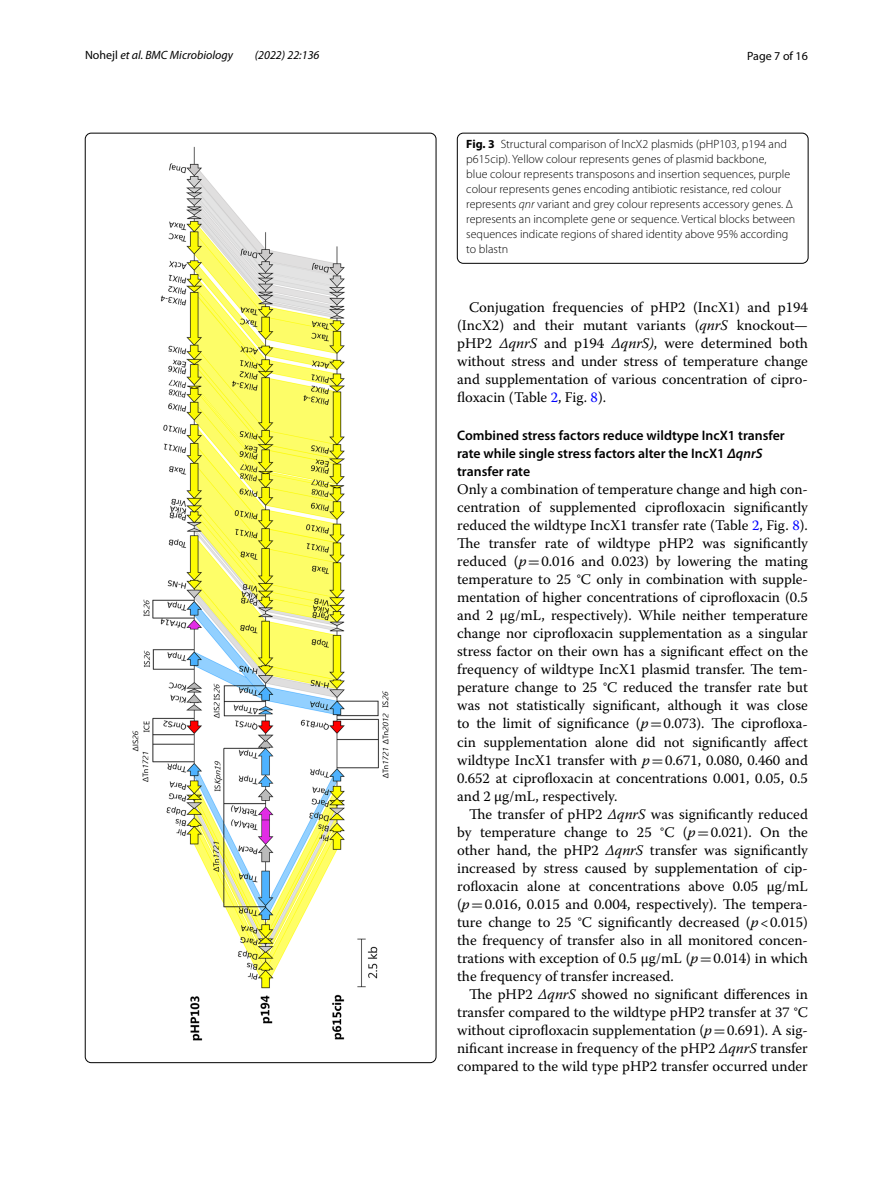
<style>
.page{position:relative;width:893px;height:1187px;background:#fff}
.page>*{position:absolute;margin:0;border:0;box-sizing:border-box;transform-origin:0 0}
.t1{font:14.7px/18px "Warnock Pro";color:#000;text-align:justify}
.t2{font:600 13.8px/18px "Myriad Pro";color:#000}
.t3{font:300 12px/15px "Myriad Pro";color:#000}
.t4{font:italic 12px "Myriad Pro";color:#000}
.t5{font:12px "Myriad Pro";color:#000}
.s1{font-style:normal}
.s2{font-weight:700}
.s3{font-style:italic}
.s4{color:#00f}
.s5{font-family:"MTSY"}
</style>
<div class="page">
<img style="left:133px;top:147px;width:256px;height:893px">
<div style="left:457px;top:133px;width:351px;height:130px;border:1px solid #000;border-radius:6px"></div>
<p class="t4" style="left:85px;top:48px;width:149px"><span class="s1">Nohejl</span> et al. BMC Microbiology</p>
<p class="t4" style="left:255px;top:48px;width:66px">(2022) 22:136</p>
<p class="t5" style="left:747px;top:48px;width:62px">Page 7 of 16</p>
<p class="t3" style="left:466px;top:137px;width:330px"><span class="s2">Fig. 3</span> Structural comparison of IncX2 plasmids (pHP103, p194 and p615cip). Yellow colour represents genes of plasmid backbone,<br>blue colour represents transposons and insertion sequences, purple colour represents genes encoding antibiotic resistance, red colour represents <span class="s3">qnr</span> variant and grey colour represents accessory genes. Δ represents an incomplete gene or sequence. Vertical blocks between sequences indicate regions of shared identity above 95% according to blastn</p>
<p class="t1" style="left:457px;top:298px;width:352px;text-indent:12px">Conjugation frequencies of pHP2 (IncX1) and p194 (IncX2) and their mutant variants (<span class="s3">qnrS</span> knockout— pHP2 <span class="s3">ΔqnrS</span> and p194 <span class="s3">ΔqnrS)</span>, were determined both without stress and under stress of temperature change and supplementation of various concentration of cipro&shy;floxacin (Table <span class="s4">2</span>, Fig. <span class="s4">8</span>).</p>
<p class="t2" style="left:457px;top:426px;width:329px">Combined stress factors reduce wildtype IncX1 transfer rate while single stress factors alter the IncX1 <span class="s3">ΔqnrS </span>transfer rate</p>
<p class="t1" style="left:457px;top:480px;width:352px">Only a combination of temperature change and high con&shy;centration of supplemented ciprofloxacin significantly reduced the wildtype IncX1 transfer rate (Table <span class="s4">2</span>, Fig. <span class="s4">8</span>).<br>The transfer rate of wildtype pHP2 was significantly reduced (<span class="s3">p</span><span class="s5">=</span>0.016 and 0.023) by lowering the mating temperature to 25 °C only in combination with supple&shy;mentation of higher concentrations of ciprofloxacin (0.5 and 2 µg/mL, respectively). While neither temperature change nor ciprofloxacin supplementation as a singular stress factor on their own has a significant effect on the frequency of wildtype IncX1 plasmid transfer. The tem&shy;perature change to 25 °C reduced the transfer rate but was not statistically significant, although it was close to the limit of significance (<span class="s3">p</span><span class="s5">=</span>0.073). The ciprofloxa&shy;cin supplementation alone did not significantly affect wildtype IncX1 transfer with <span class="s3">p</span><span class="s5">=</span>0.671, 0.080, 0.460 and 0.652 at ciprofloxacin at concentrations 0.001, 0.05, 0.5 and 2 µg/mL, respectively.</p>
<p class="t1" style="left:457px;top:804px;width:352px;text-indent:12px">The transfer of pHP2 <span class="s3">ΔqnrS</span> was significantly reduced by temperature change to 25 °C (<span class="s3">p</span><span class="s5">=</span>0.021). On the other hand, the pHP2 <span class="s3">ΔqnrS</span> transfer was significantly increased by stress caused by supplementation of cip&shy;rofloxacin alone at concentrations above 0.05 µg/mL (<span class="s3">p</span><span class="s5">=</span>0.016, 0.015 and 0.004, respectively). The tempera&shy;ture change to 25 °C significantly decreased (<span class="s3">p</span>&lt;0.015) the frequency of transfer also in all monitored concen&shy;trations with exception of 0.5 µg/mL (<span class="s3">p</span><span class="s5">=</span>0.014) in which the frequency of transfer increased.</p>
<p class="t1" style="left:457px;top:984px;width:352px;text-indent:12px">The pHP2 <span class="s3">ΔqnrS</span> showed no significant differences in transfer compared to the wildtype pHP2 transfer at 37 °C without ciprofloxacin supplementation (<span class="s3">p</span><span class="s5">=</span>0.691). A sig&shy;nificant increase in frequency of the pHP2 <span class="s3">ΔqnrS</span> transfer compared to the wild type pHP2 transfer occurred under</p>
</div>
